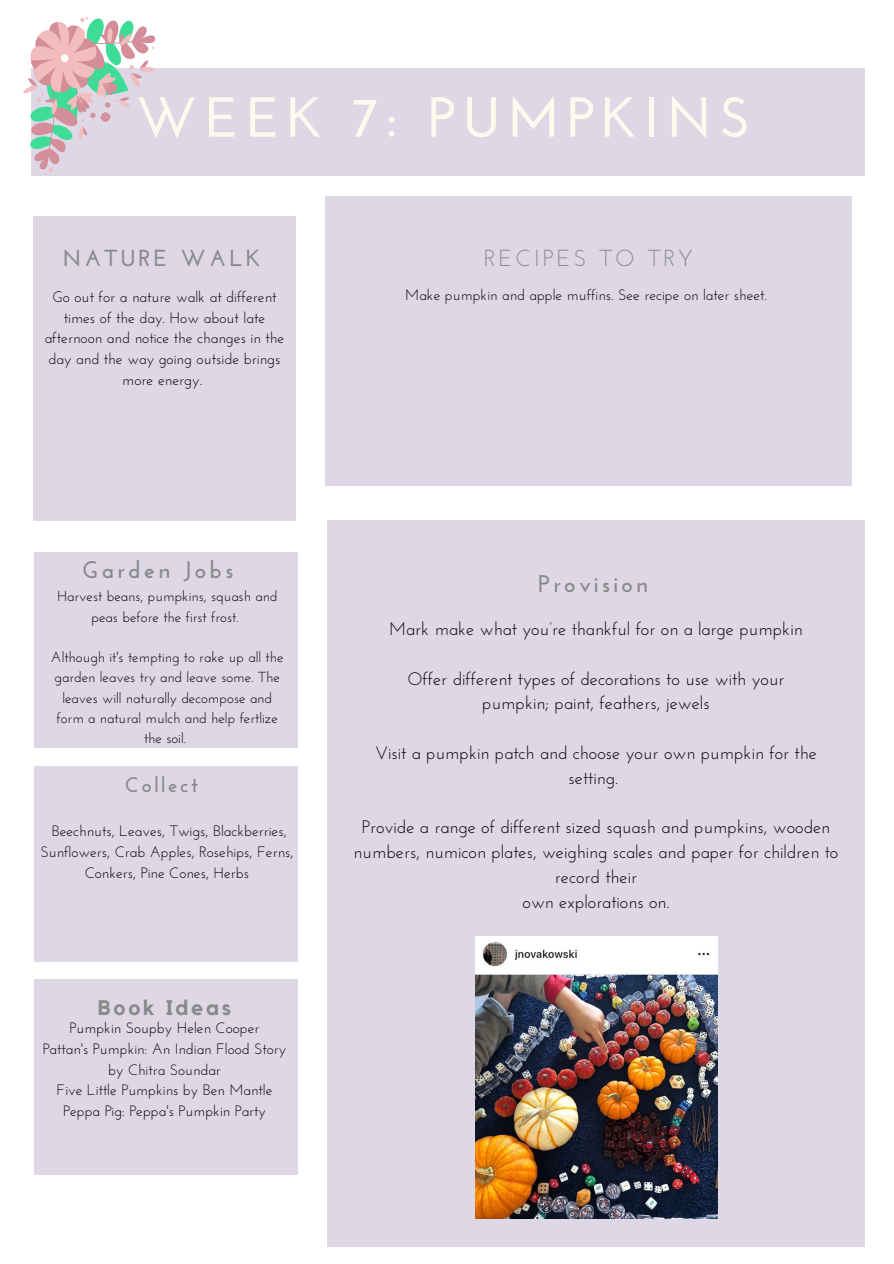
<style>
.page{position:relative;width:894px;height:1264px;background:#fff}
.page>*{position:absolute;margin:0;border:0;box-sizing:border-box;transform-origin:0 0}
.t1{font:700 56.25px "Josefin Sans";letter-spacing:.13em;color:#fff9ed}
.t2{font:700 24px "Josefin Sans";letter-spacing:.13em;color:#8a8a8a}
.t3{font:23.25px "Josefin Sans";letter-spacing:.13em;color:#8a8a8a}
.t4{font:700 23.25px "Josefin Sans";letter-spacing:.13em;color:#8a8a8a}
.t5{font:700 21px "Kollektif";letter-spacing:.13em;color:#8a8a8a}
.t6{font:700 21px "Josefin Sans";letter-spacing:.13em;color:#8a8a8a}
.t7{font:18px/24.8px "Josefin Sans";color:#000;text-align:center}
.t8{font:15.15px/20.7px "Josefin Sans";color:#000;text-align:center}
.t9{font:15px/20.5px "Josefin Sans";color:#000;text-align:center}
.t10{font:14.55px/20.2px "Josefin Sans";color:#000;text-align:center}
</style>
<div class="page">
<div style="left:31px;top:68px;width:833px;height:107px;background:#ddd7e6"></div>
<div style="left:34px;top:979px;width:264px;height:195px;background:#ddd7e6"></div>
<div style="left:327px;top:520px;width:537px;height:727px;background:#ddd7e6"></div>
<div style="left:34px;top:766px;width:264px;height:195px;background:#ddd7e6"></div>
<div style="left:34px;top:553px;width:264px;height:194px;background:#ddd7e6"></div>
<div style="left:325px;top:196px;width:526px;height:290px;background:#ddd7e6"></div>
<div style="left:33px;top:216px;width:262px;height:304px;background:#ddd7e6"></div>
<svg style="left:23px;top:17px;width:132px;height:158px"></svg>
<img style="left:475px;top:936px;width:242px;height:282px">
<h1 class="t1" style="left:135px;top:94px;width:617px">WEEK 7: PUMPKINS</h1>
<p class="t4" style="left:62px;top:249px;width:199px">NATURE WALK</p>
<p class="t3" style="left:483px;top:249px;width:211px">RECIPES TO TRY</p>
<p class="t8" style="left:45px;top:288px;width:241px">Go out for a nature walk at different times of the day. How about late afternoon and notice the changes in the day and the way going outside brings more energy.</p>
<p class="t9" style="left:405px;top:285px;width:363px">Make pumpkin and apple muffins. See recipe on later sheet.</p>
<h2 class="t2" style="left:82px;top:559px;width:153px">Garden Jobs</h2>
<p class="t10" style="left:57px;top:587px;width:222px">Harvest beans, pumpkins, squash and peas before the first frost.</p>
<p class="t10" style="left:51px;top:648px;width:234px">Although it's tempting to rake up all the garden leaves try and leave some. The leaves will naturally decompose and form a natural mulch and help fertlize the soil.</p>
<p class="t6" style="left:125px;top:776px;width:74px">Collect</p>
<p class="t9" style="left:40px;top:822px;width:254px;line-height:21px">Beechnuts, Leaves, Twigs, Blackberries,<br>Sunflowers, Crab Apples, Rosehips, Ferns,<br>Conkers, Pine Cones, Herbs</p>
<p class="t5" style="left:98px;top:997px;width:135px">Book Ideas</p>
<p class="t9" style="left:43px;top:1019px;width:245px">Pumpkin Soupby Helen Cooper<br>Pattan's Pumpkin: An Indian Flood Story by Chitra Soundar<br>Five Little Pumpkins by Ben Mantle<br>Peppa Pig: Peppa's Pumpkin Party</p>
<h2 class="t2" style="left:538px;top:574px;width:111px">Provision</h2>
<p class="t7" style="left:389px;top:618px;width:414px">Mark make what you’re thankful for on a large pumpkin</p>
<p class="t7" style="left:407px;top:667px;width:378px">Offer different types of decorations to use with your pumpkin; paint, feathers, jewels</p>
<p class="t7" style="left:375px;top:742px;width:443px">Visit a pumpkin patch and choose your own pumpkin for the setting.</p>
<p class="t7" style="left:353px;top:816px;width:486px">Provide a range of different sized squash and pumpkins, wooden numbers, numicon plates, weighing scales and paper for children to record their<br>own explorations on.</p>
</div>
